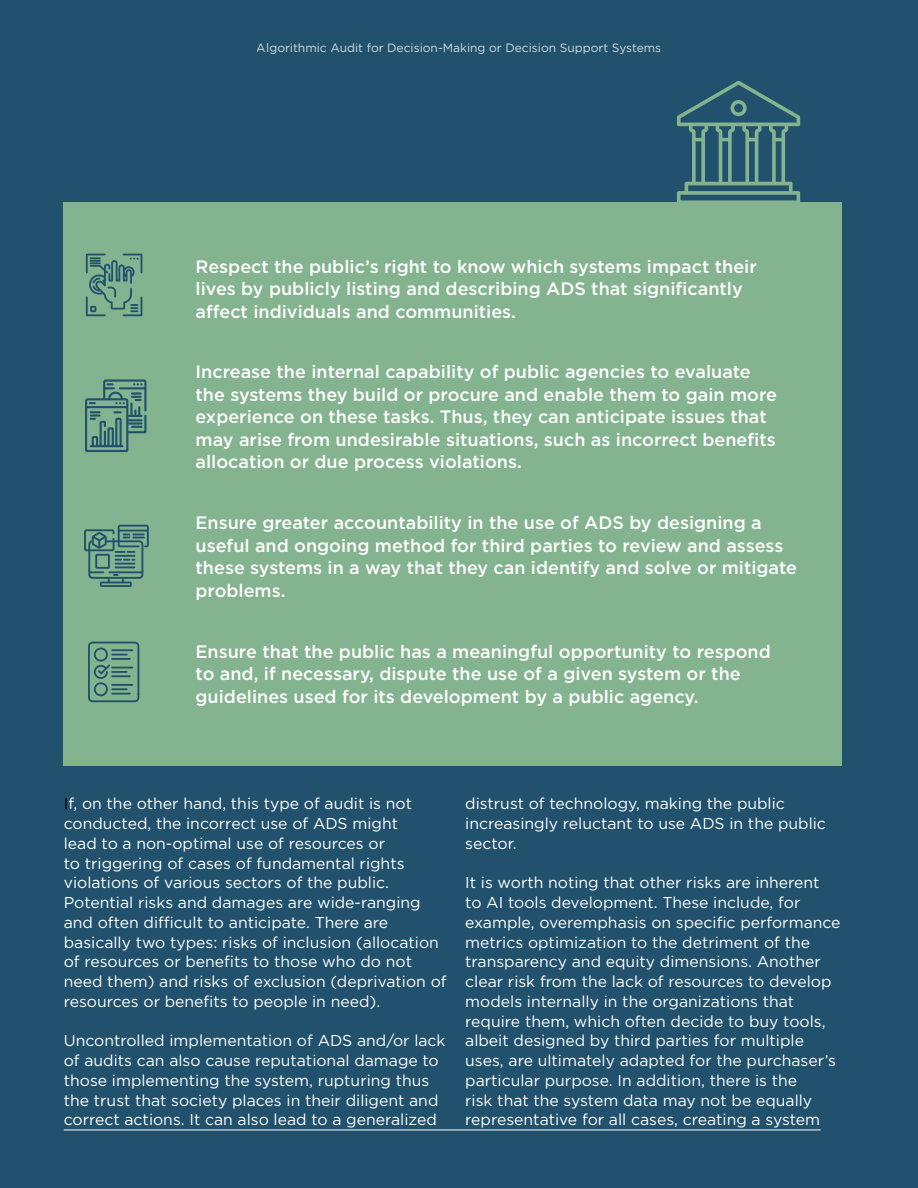
<style>
.page{position:relative;width:918px;height:1188px;background:#21516c}
.page>*{position:absolute;margin:0;border:0;box-sizing:border-box;transform-origin:0 0}
.t1{font:500 18px/22.5px "Gotham";color:#fff}
.t2{font:15.75px/19.8px "Gotham";color:#fff}
.t3{font:12px "Gotham";color:#fff}
.s1{color:#000}
</style>
<div class="page">
<div style="left:63px;top:203px;width:778px;height:563px;background:#83b38f"></div>
<svg style="left:677px;top:81px;width:123px;height:122px"></svg>
<svg style="left:88px;top:642px;width:51px;height:60px"></svg>
<svg style="left:84px;top:525px;width:65px;height:62px"></svg>
<svg style="left:86px;top:254px;width:56px;height:62px"></svg>
<svg style="left:85px;top:379px;width:61px;height:73px"></svg>
<hr style="left:64px;top:1130px;width:757px;height:1px;background:#fff">
<p class="t3" style="left:257px;top:40px;width:406px">Algorithmic Audit for Decision-Making or Decision Support Systems</p>
<p class="t1" style="left:196px;top:255px;width:563px">Respect the public’s right to know which systems impact their lives by publicly listing and describing ADS that significantly affect individuals and communities.</p>
<p class="t1" style="left:196px;top:361px;width:583px">Increase the internal capability of public agencies to evaluate the systems they build or procure and enable them to gain more experience on these tasks. Thus, they can anticipate issues that may arise from undesirable situations, such as incorrect benefits allocation or due process violations.</p>
<p class="t1" style="left:196px;top:511px;width:603px">Ensure greater accountability in the use of ADS by designing a useful and ongoing method for third parties to review and assess these systems in a way that they can identify and solve or mitigate problems.</p>
<p class="t1" style="left:196px;top:640px;width:577px">Ensure that the public has a meaningful opportunity to respond to and, if necessary, dispute the use of a given system or the guidelines used for its development by a public agency.</p>
<p class="t2" style="left:64px;top:794px;width:384px"><span class="s1">I</span>f, on the other hand, this type of audit is not conducted, the incorrect use of ADS might<br>lead to a non-optimal use of resources or<br>to triggering of cases of fundamental rights violations of various sectors of the public.<br>Potential risks and damages are wide-ranging and often difficult to anticipate. There are basically two types: risks of inclusion (allocation of resources or benefits to those who do not need them) and risks of exclusion (deprivation of resources or benefits to people in need).</p>
<p class="t2" style="left:64px;top:1031px;width:383px">Uncontrolled implementation of ADS and/or lack of audits can also cause reputational damage to those implementing the system, rupturing thus the trust that society places in their diligent and correct actions. It can also lead to a generalized</p>
<p class="t2" style="left:465px;top:794px;width:362px">distrust of technology, making the public increasingly reluctant to use ADS in the public sector.</p>
<p class="t2" style="left:465px;top:873px;width:377px">It is worth noting that other risks are inherent<br>to AI tools development. These include, for example, overemphasis on specific performance metrics optimization to the detriment of the transparency and equity dimensions. Another clear risk from the lack of resources to develop models internally in the organizations that require them, which often decide to buy tools, albeit designed by third parties for multiple uses, are ultimately adapted for the purchaser’s particular purpose. In addition, there is the<br>risk that the system data may not be equally representative for all cases, creating a system</p>
</div>
